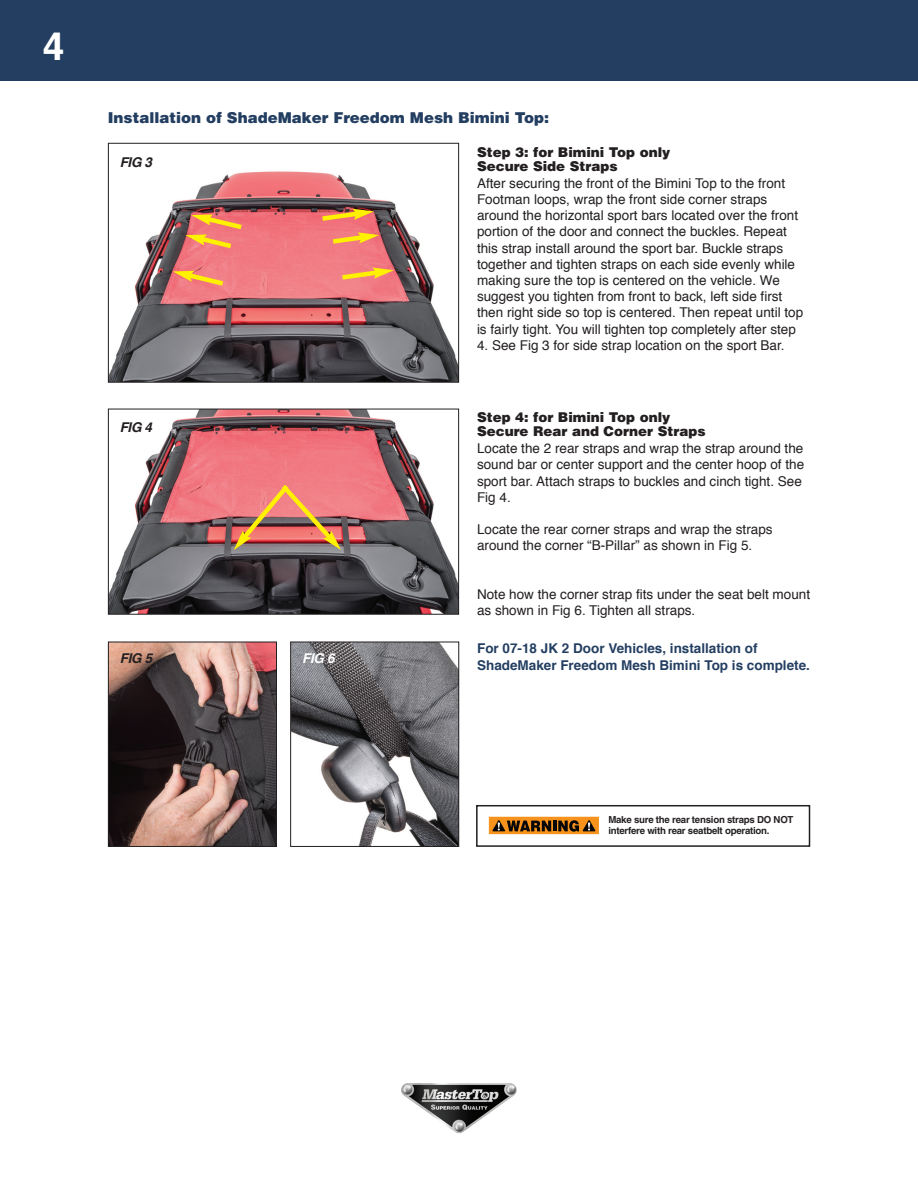
<style>
.page{position:relative;width:918px;height:1188px;background:#fff}
.page>*{position:absolute;margin:0;border:0;box-sizing:border-box;transform-origin:0 0}
.t1{font:700 39px "Helvetica";color:#fff}
.t2{font:900 15px "Helvetica";color:#233e61}
.t3{font:13.5px/16.2px "Helvetica";color:#231f20}
.t4{font:900 13.5px/14.2px "Helvetica";color:#231f20}
.t5{font:700 13.5px/16.2px "Helvetica";color:#233e61}
.t6{font:italic 700 13.5px "Helvetica";letter-spacing:-.025em;color:#231f20}
.t7{font:italic 700 13.5px "Helvetica";color:#fff}
.t8{font:700 condensed 9.6px/11.1px "Helvetica";letter-spacing:-.025em;color:#231f20}
</style>
<div class="page">
<img style="left:110px;top:171px;width:347px;height:210px">
<div style="left:108px;top:143px;width:351px;height:240px;border:1px solid #231f20"></div>
<svg style="left:185px;top:214px;width:62px;height:37px;background:#ec8c62"></svg>
<svg style="left:173px;top:270px;width:55px;height:19px"></svg>
<svg style="left:337px;top:267px;width:57px;height:15px"></svg>
<svg style="left:328px;top:232px;width:51px;height:15px"></svg>
<svg style="left:317px;top:209px;width:57px;height:15px"></svg>
<img style="left:401px;top:1083px;width:116px;height:51px">
<div style="left:0;top:0;width:918px;height:81px;background:#233e61"></div>
<img style="left:110px;top:644px;width:165px;height:201px">
<div style="left:108px;top:642px;width:169px;height:205px;border:1px solid #231f20"></div>
<div style="left:476px;top:805px;width:334px;height:42px;border:2px solid #231f20"></div>
<svg style="left:489px;top:817px;width:110px;height:17px;background:#a16217"></svg>
<img style="left:292px;top:644px;width:165px;height:201px">
<div style="left:290px;top:642px;width:169px;height:205px;border:1px solid #231f20"></div>
<img style="left:110px;top:411px;width:347px;height:202px">
<div style="left:108px;top:409px;width:351px;height:206px;border:1px solid #231f20"></div>
<svg style="left:234px;top:480px;width:107px;height:70px;background:#d37f6b"></svg>
<h1 class="t1" style="left:43px;top:30px;width:23px">4</h1>
<p class="t2" style="left:108px;top:112px;width:443px">Installation of ShadeMaker Freedom Mesh Bimini Top:</p>
<p class="t6" style="left:120px;top:156px;width:34px">FIG 3</p>
<p class="t6" style="left:120px;top:422px;width:34px">FIG 4</p>
<p class="t6" style="left:120px;top:652px;width:34px">FIG 5</p>
<p class="t7" style="left:302px;top:652px;width:34px">FIG 6</p>
<p class="t4" style="left:477px;top:146px;width:195px">Step 3: for Bimini Top only<br>Secure Side Straps</p>
<p class="t3" style="left:477px;top:176px;width:328px">After securing the front of the Bimini Top to the front Footman loops, wrap the front side corner straps around the horizontal sport bars located over the front portion of the door and connect the buckles. Repeat this strap install around the sport bar. Buckle straps together and tighten straps on each side evenly while making sure the top is centered on the vehicle. We suggest you tighten from front to back, left side first then right side so top is centered. Then repeat until top is fairly tight. You will tighten top completely after step</p>
<p class="t3" style="left:477px;top:338px;width:309px">4. See Fig 3 for side strap location on the sport Bar.</p>
<p class="t4" style="left:477px;top:411px;width:230px">Step 4: for Bimini Top only<br>Secure Rear and Corner Straps</p>
<p class="t3" style="left:477px;top:442px;width:329px">Locate the 2 rear straps and wrap the strap around the sound bar or center support and the center hoop of the sport bar. Attach straps to buckles and cinch tight. See Fig 4.</p>
<p class="t3" style="left:477px;top:523px;width:297px">Locate the rear corner straps and wrap the straps around the corner “B-Pillar” as shown in Fig 5.</p>
<p class="t3" style="left:477px;top:587px;width:335px">Note how the corner strap fits under the seat belt mount as shown in Fig 6. Tighten all straps.</p>
<p class="t5" style="left:477px;top:642px;width:334px">For 07-18 JK 2 Door Vehicles, installation of<br>ShadeMaker Freedom Mesh Bimini Top is complete.</p>
<p class="t8" style="left:608px;top:815px;width:187px">Make sure the rear tension straps DO NOT interfere with rear seatbelt operation.</p>
</div>
